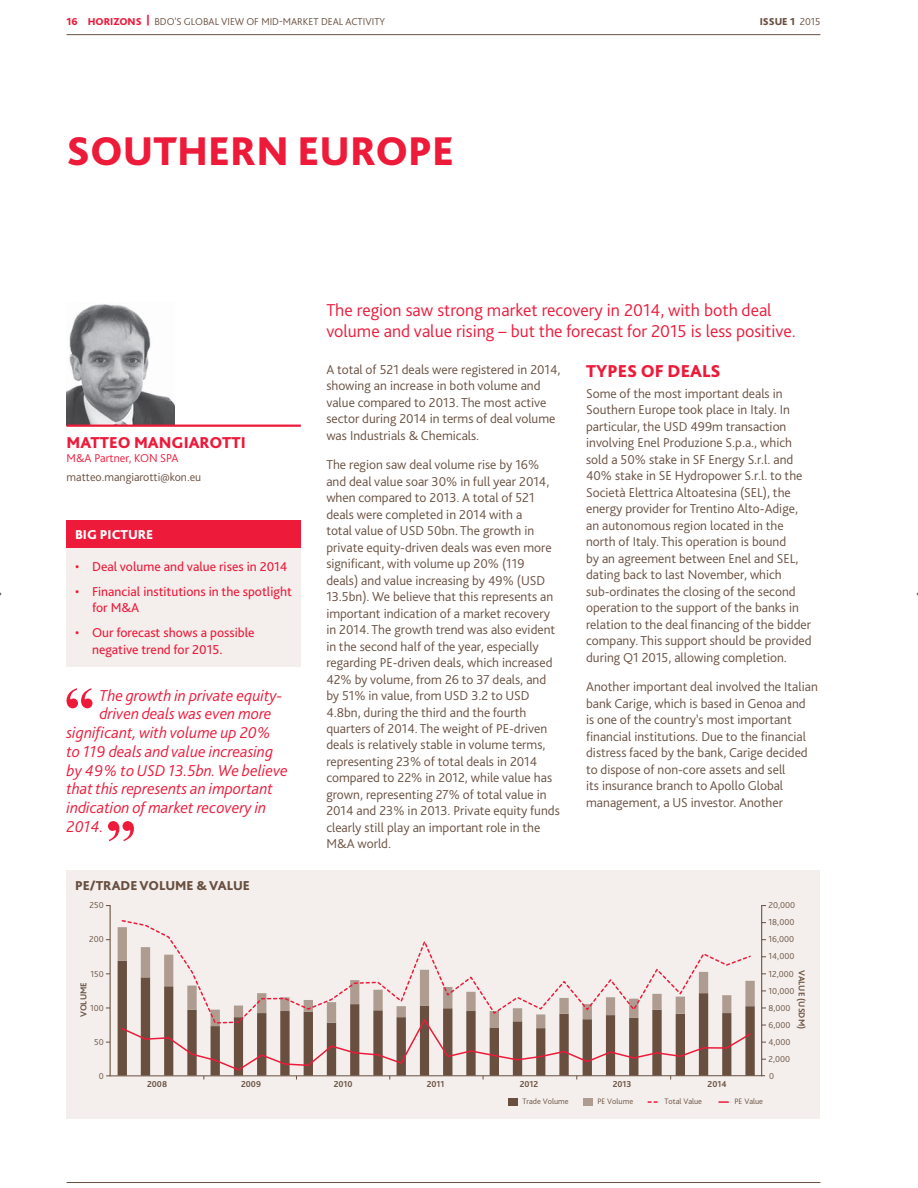
<style>
.page{position:relative;width:918px;height:1188px;background:#fff}
.page>*{position:absolute;margin:0;border:0;box-sizing:border-box;transform-origin:0 0}
.t1{font:800 42px "Bliss Pro";color:#ed1a3a}
.t2{font:300 18px/21px "Bliss Pro";color:#ed1a3a}
.t3{font:800 18px "Bliss Pro";color:#ed1a3a}
.t4{font:italic 300 16.5px "Bliss Pro";color:#ed1a3a}
.t5{font:800 16.5px "Bliss Pro";color:#ed1a3a}
.t6{font:300 13.5px/16.5px "Bliss Pro";color:#684f40}
.t7{font:13.5px/16.5px "Bliss Pro";color:#ed1a3a}
.t8{font:800 13.5px "Bliss Pro";color:#684f40}
.t9{font:800 13.5px "Bliss Pro";color:#fff}
.t10{font:300 12px "Bliss Pro";color:#684f40}
.t11{font:300 12px "Bliss Pro";color:#ed1a3a}
.t12{font:300 10.5px "Bliss Pro";color:#684f40}
.t13{font:800 10.5px "Bliss Pro";color:#684f40}
.t14{font:300 9px "Bliss Pro";color:#695141}
.t15{font:700 9px "Bliss Pro";color:#695141}
.t16{font:700 9px "Bliss Pro";color:#684f40}
.t17{font:300 8.25px "Bliss Pro";color:#695141}
.s1{font-weight:800;color:#ed1a3a}
.s2{font-weight:300}
</style>
<div class="page">
<hr style="left:67px;top:1182px;width:753px;height:1px;background:#684f40">
<hr style="left:67px;top:34px;width:753px;height:1px;background:#684f40">
<div style="left:67px;top:871px;width:753px;height:248px;background:#f4efec"></div>
<svg style="left:648px;top:1101px;width:9px;height:2px"></svg>
<svg style="left:719px;top:1101px;width:9px;height:2px"></svg>
<div style="left:508px;top:1098px;width:10px;height:8px;background:#684f40"></div>
<div style="left:584px;top:1098px;width:9px;height:8px;background:#af9c90"></div>
<hr style="left:106px;top:1075px;width:659px;height:1px;background:#684f40">
<svg style="left:121px;top:920px;width:631px;height:97px"></svg>
<svg style="left:120px;top:1017px;width:632px;height:63px"></svg>
<hr style="left:761px;top:905px;width:1px;height:171px;background:#684f40">
<hr style="left:110px;top:905px;width:1px;height:171px;background:#684f40">
<img style="left:67px;top:304px;width:108px;height:121px">
<hr style="left:67px;top:425px;width:234px;height:2px;background:#ed1a3a">
<div style="left:67px;top:520px;width:234px;height:28px;background:#ed1a3a"></div>
<div style="left:67px;top:548px;width:234px;height:118px;background:#f4efec"></div>
<svg style="left:67px;top:688px;width:26px;height:20px"></svg>
<svg style="left:108px;top:821px;width:26px;height:20px"></svg>
<p class="t12" style="left:67px;top:17px;width:320px"><span class="s1">16 HORIZONS |</span> BDO'S GLOBAL VIEW OF MID-MARKET DEAL ACTIVITY</p>
<p class="t13" style="left:760px;top:15px;width:62px">ISSUE 1 <span class="s2">2015</span></p>
<h1 class="t1" style="left:67px;top:126px;width:389px">SOUTHERN EUROPE</h1>
<p class="t5" style="left:67px;top:433px;width:181px">MATTEO MANGIAROTTI</p>
<p class="t11" style="left:67px;top:454px;width:114px">M&amp;A Partner, KON SPA</p>
<p class="t10" style="left:67px;top:473px;width:136px">matteo.mangiarotti@kon.eu</p>
<p class="t9" style="left:75px;top:527px;width:80px">BIG PICTURE</p>
<p class="t7" style="left:75px;top:559px;width:214px">• Deal volume and value rises in 2014</p>
<p class="t7" style="left:92px;top:584px;width:201px;text-indent:-17px">• Financial institutions in the spotlight for M&amp;A</p>
<p class="t7" style="left:92px;top:626px;width:164px;text-indent:-17px">• Our forecast shows a possible negative trend for 2015.</p>
<p class="t4" style="left:100px;top:689px;width:184px">The growth in private equity-</p>
<p class="t4" style="left:100px;top:708px;width:174px">driven deals was even more</p>
<p class="t4" style="left:67px;top:726px;width:206px">significant, with volume up 20%</p>
<p class="t4" style="left:67px;top:745px;width:208px">to 119 deals and value increasing</p>
<p class="t4" style="left:67px;top:764px;width:223px">by 49% to USD 13.5bn. We believe</p>
<p class="t4" style="left:67px;top:783px;width:208px">that this represents an important</p>
<p class="t4" style="left:67px;top:801px;width:201px">indication of market recovery in</p>
<p class="t4" style="left:67px;top:820px;width:38px">2014.</p>
<p class="t8" style="left:75px;top:877px;width:176px">PE/TRADE VOLUME &amp; VALUE</p>
<p class="t14" style="left:90px;top:902px;width:16px">250</p>
<p class="t14" style="left:89px;top:936px;width:16px">200</p>
<p class="t14" style="left:90px;top:970px;width:15px">150</p>
<p class="t16" style="left:78px;top:1017px;width:36px;rotate:-90deg">VOLUME</p>
<p class="t14" style="left:90px;top:1004px;width:15px">100</p>
<p class="t14" style="left:94px;top:1038px;width:11px">50</p>
<p class="t14" style="left:99px;top:1073px;width:7px">0</p>
<h2 class="t2" style="left:326px;top:302px;width:471px">The region saw strong market recovery in 2014, with both deal volume and value rising – but the forecast for 2015 is less positive.</h2>
<p class="t6" style="left:326px;top:362px;width:236px">A total of 521 deals were registered in 2014, showing an increase in both volume and value compared to 2013. The most active sector during 2014 in terms of deal volume was Industrials &amp; Chemicals.</p>
<p class="t6" style="left:326px;top:458px;width:235px">The region saw deal volume rise by 16% and deal value soar 30% in full year 2014, when compared to 2013. A total of 521 deals were completed in 2014 with a<br>total value of USD 50bn. The growth in private equity-driven deals was even more significant, with volume up 20% (119<br>deals) and value increasing by 49% (USD 13.5bn). We believe that this represents an important indication of a market recovery in 2014. The growth trend was also evident in the second half of the year, especially regarding PE-driven deals, which increased 42% by volume, from 26 to 37 deals, and by 51% in value, from USD 3.2 to USD 4.8bn, during the third and the fourth quarters of 2014. The weight of PE-driven deals is relatively stable in volume terms, representing 23% of total deals in 2014 compared to 22% in 2012, while value has grown, representing 27% of total value in 2014 and 23% in 2013. Private equity funds clearly still play an important role in the M&amp;A world.</p>
<h2 class="t3" style="left:586px;top:360px;width:136px">TYPES OF DEALS</h2>
<p class="t6" style="left:586px;top:386px;width:227px">Some of the most important deals in Southern Europe took place in Italy. In particular, the USD 499m transaction involving Enel Produzione S.p.a., which sold a 50% stake in SF Energy S.r.l. and 40% stake in SE Hydropower S.r.l. to the Società Elettrica Altoatesina (SEL), the energy provider for Trentino Alto-Adige, an autonomous region located in the north of Italy. This operation is bound<br>by an agreement between Enel and SEL, dating back to last November, which sub-ordinates the closing of the second operation to the support of the banks in relation to the deal financing of the bidder company. This support should be provided during Q1 2015, allowing completion.</p>
<p class="t6" style="left:586px;top:680px;width:233px">Another important deal involved the Italian bank Carige, which is based in Genoa and<br>is one of the country’s most important financial institutions. Due to the financial distress faced by the bank, Carige decided to dispose of non-core assets and sell<br>its insurance branch to Apollo Global management, a US investor. Another</p>
<p class="t14" style="left:769px;top:902px;width:28px">20,000</p>
<p class="t14" style="left:769px;top:919px;width:27px">18,000</p>
<p class="t14" style="left:769px;top:936px;width:27px">16,000</p>
<p class="t14" style="left:769px;top:953px;width:27px">14,000</p>
<p class="t15" style="left:807px;top:970px;width:61px;rotate:90deg">VALUE (USDM)</p>
<p class="t14" style="left:769px;top:970px;width:27px">12,000</p>
<p class="t14" style="left:769px;top:987px;width:27px">10,000</p>
<p class="t14" style="left:769px;top:1004px;width:24px">8,000</p>
<p class="t14" style="left:769px;top:1021px;width:23px">6,000</p>
<p class="t14" style="left:769px;top:1038px;width:24px">4,000</p>
<p class="t14" style="left:769px;top:1055px;width:23px">2,000</p>
<p class="t14" style="left:769px;top:1073px;width:7px">0</p>
<p class="t15" style="left:147px;top:1079px;width:21px">2008</p>
<p class="t15" style="left:241px;top:1079px;width:21px">2009</p>
<p class="t15" style="left:334px;top:1079px;width:20px">2010</p>
<p class="t15" style="left:427px;top:1079px;width:19px">2011</p>
<p class="t15" style="left:520px;top:1079px;width:20px">2012</p>
<p class="t15" style="left:613px;top:1079px;width:20px">2013</p>
<p class="t15" style="left:708px;top:1079px;width:21px">2014</p>
<p class="t17" style="left:522px;top:1099px;width:48px">Trade Volume</p>
<p class="t17" style="left:597px;top:1099px;width:37px">PE Volume</p>
<p class="t17" style="left:665px;top:1099px;width:39px">Total Value</p>
<p class="t17" style="left:734px;top:1099px;width:30px">PE Value</p>
</div>
